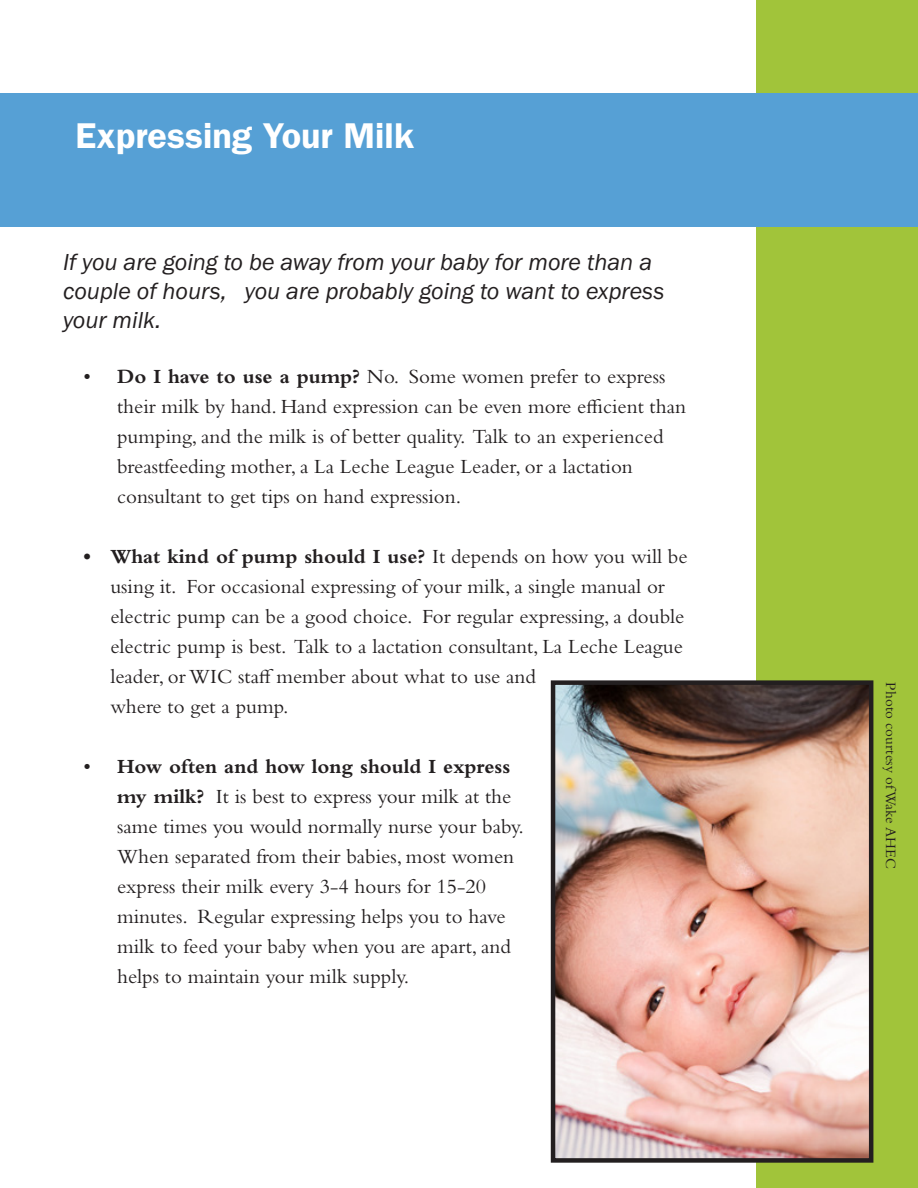
<style>
.page{position:relative;width:918px;height:1188px;background:#fff}
.page>*{position:absolute;margin:0;border:0;box-sizing:border-box;transform-origin:0 0}
.t1{font:600 36px "ITC Franklin Gothic Std";color:#fff}
.t2{font:24px/28.8px "Franklin Gothic URW Boo Ita";color:#231f20}
.t3{font:21px/30px "Bembo Std";color:#231f20}
.t4{font:15px "Bembo Std";color:#231f20}
.s1{font-weight:700}
</style>
<div class="page">
<div style="left:756px;top:0;width:162px;height:1188px;background:#a1c43a"></div>
<div style="left:0;top:94px;width:918px;height:133px;background:#56a0d5"></div>
<img style="left:556px;top:685px;width:312px;height:473px">
<div style="left:551px;top:680px;width:322px;height:483px;border:4px solid #231f20"></div>
<h1 class="t1" style="left:76px;top:114px;width:340px">Expressing Your Milk</h1>
<p class="t2" style="left:63px;top:247px;width:603px">If you are going to be away from your baby for more than a couple of hours, you are probably going to want to express your milk.</p>
<p class="t3" style="left:117px;top:361px;width:570px;text-indent:-34px">• <span class="s1">Do I have to use a pump?</span> No. Some women prefer to express their milk by hand. Hand expression can be even more efficient than pumping, and the milk is of better quality. Talk to an experienced breastfeeding mother, a La Leche League Leader, or a lactation consultant to get tips on hand expression.</p>
<p class="t3" style="left:110px;top:541px;width:579px;text-indent:-27px"><span class="s1">• What kind of pump should I use?</span> It depends on how you will be using it. For occasional expressing of your milk, a single manual or electric pump can be a good choice. For regular expressing, a double electric pump is best. Talk to a lactation consultant, La Leche League leader, or WIC staff member about what to use and<br>where to get a pump.</p>
<p class="t3" style="left:117px;top:751px;width:408px;text-indent:-34px">• <span class="s1">How often and how long should I express my milk?</span> It is best to express your milk at the same times you would normally nurse your baby.<br>When separated from their babies, most women express their milk every 3-4 hours for 15-20 minutes. Regular expressing helps you to have milk to feed your baby when you are apart, and helps to maintain your milk supply.</p>
<p class="t4" style="left:900px;top:682px;width:188px;rotate:90deg">Photo courtesy of Wake AHEC</p>
</div>
